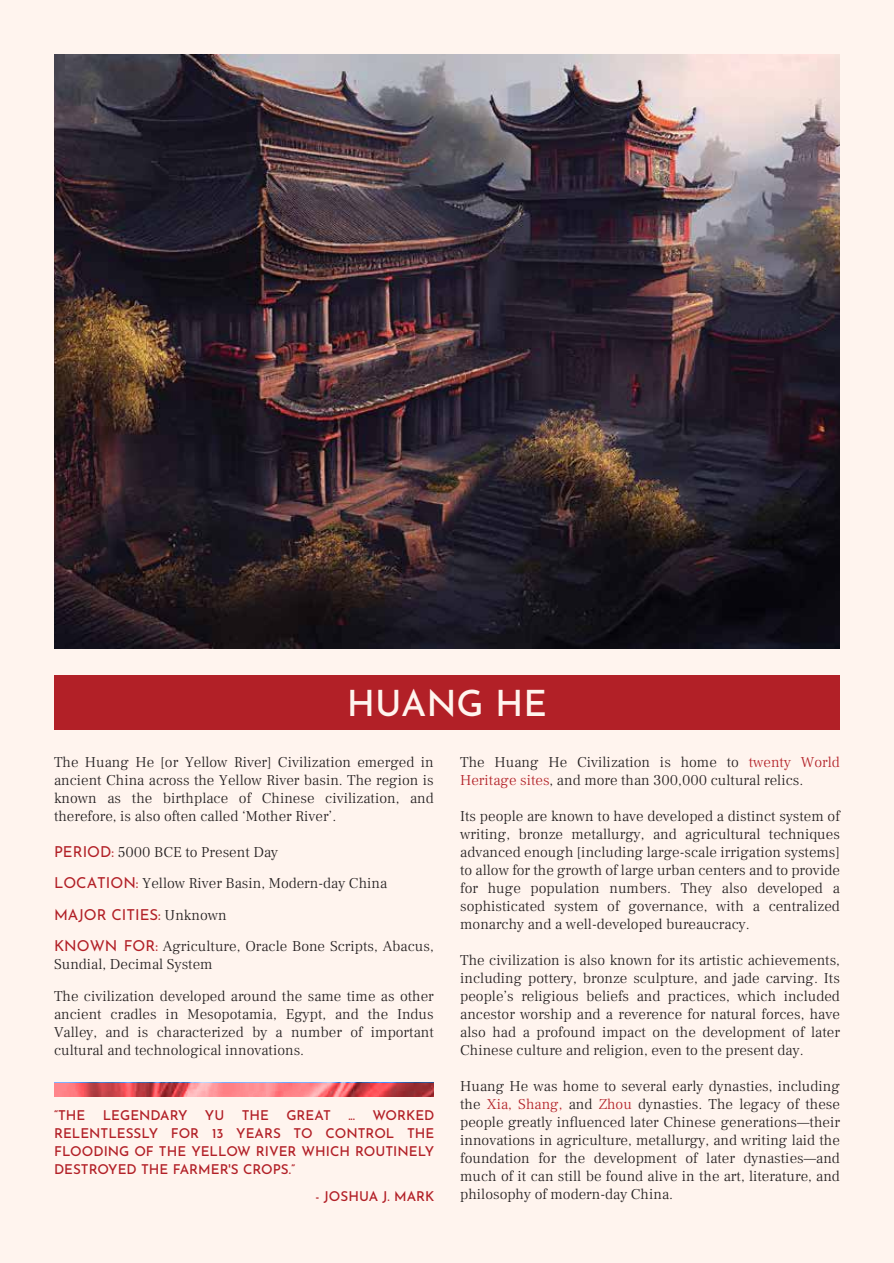
<style>
.page{position:relative;width:894px;height:1263px;background:#fff}
.page>*{position:absolute;margin:0;border:0;box-sizing:border-box;transform-origin:0 0}
.t1{font:500 36px "Josefin Sans";color:#fff4ee}
.t2{font:300 15px/18px "Frank Ruhl Libre";color:#231f20;text-align:justify}
.t3{font:15px "Josefin Sans";color:#b22027}
.t4{font:500 13.5px/18px "Josefin Sans";color:#b22027;text-align:justify}
.s1{font-family:"Josefin Sans";font-weight:400;color:#b22027}
.s2{font-family:"Frank Ruhl Libre";font-weight:300;color:#231f20}
.s3{color:#b22027}
</style>
<div class="page">
<div style="left:0;top:0;width:893px;height:1263px;background:#fff4ee"></div>
<div style="left:54px;top:675px;width:785px;height:54px;background:#b22027"></div>
<img style="left:54px;top:54px;width:785px;height:594px">
<svg style="left:54px;top:1083px;width:380px;height:13px;background:#e26469"></svg>
<h1 class="t1" style="left:346px;top:676px;width:202px">HUANG HE</h1>
<p class="t2" style="left:54px;top:752px;width:381px">The Huang He [or Yellow River] Civilization emerged in ancient China across the Yellow River basin. The region is known as the birthplace of Chinese civilization, and therefore, is also often called ‘Mother River’.</p>
<p class="t2" style="left:54px;top:836px;width:334px;line-height:31.5px"><span class="s1">PERIOD:</span> 5000 BCE to Present Day<br><span class="s1">LOCATION:</span> Yellow River Basin, Modern-day China</p>
<p class="t3" style="left:54px;top:903px;width:174px">MAJOR CITIES: <span class="s2">Unknown</span></p>
<p class="t2" style="left:54px;top:937px;width:381px"><span class="s1">KNOWN FOR:</span> Agriculture, Oracle Bone Scripts, Abacus,<br>Sundial, Decimal System</p>
<p class="t2" style="left:54px;top:986px;width:381px">The civilization developed around the same time as other ancient cradles in Mesopotamia, Egypt, and the Indus Valley, and is characterized by a number of important cultural and technological innovations.</p>
<p class="t2" style="left:460px;top:752px;width:381px">The Huang He Civilization is home to <span class="s3">twenty World<br>Heritage sites</span>, and more than 300,000 cultural relics.</p>
<p class="t2" style="left:460px;top:806px;width:381px">Its people are known to have developed a distinct system of writing, bronze metallurgy, and agricultural techniques advanced enough [including large-scale irrigation systems] to allow for the growth of large urban centers and to provide for huge population numbers. They also developed a sophisticated system of governance, with a centralized monarchy and a well-developed bureaucracy.</p>
<p class="t2" style="left:460px;top:950px;width:381px">The civilization is also known for its artistic achievements, including pottery, bronze sculpture, and jade carving. Its people’s religious beliefs and practices, which included ancestor worship and a reverence for natural forces, have also had a profound impact on the development of later Chinese culture and religion, even to the present day.</p>
<p class="t2" style="left:460px;top:1076px;width:381px">Huang He was home to several early dynasties, including the <span class="s3">Xia, Shang,</span> and <span class="s3">Zhou</span> dynasties. The legacy of these people greatly influenced later Chinese generations—their innovations in agriculture, metallurgy, and writing laid the foundation for the development of later dynasties—and much of it can still be found alive in the art, literature, and philosophy of modern-day China.</p>
<p class="t4" style="left:54px;top:1105px;width:33px">“THE</p>
<p class="t4" style="left:103px;top:1105px;width:86px">LEGENDARY</p>
<p class="t4" style="left:205px;top:1105px;width:21px">YU</p>
<p class="t4" style="left:241px;top:1105px;width:29px">THE</p>
<p class="t4" style="left:286px;top:1105px;width:46px">GREAT</p>
<p class="t4" style="left:348px;top:1105px;width:8px">...</p>
<p class="t4" style="left:54px;top:1105px;width:382px;text-indent:318px">WORKED RELENTLESSLY FOR 13 YEARS TO CONTROL THE FLOODING OF THE YELLOW RIVER WHICH ROUTINELY DESTROYED THE FARMER'S CROPS.”</p>
<p class="t4" style="left:315px;top:1186px;width:120px">- JOSHUA J. MARK</p>
</div>
